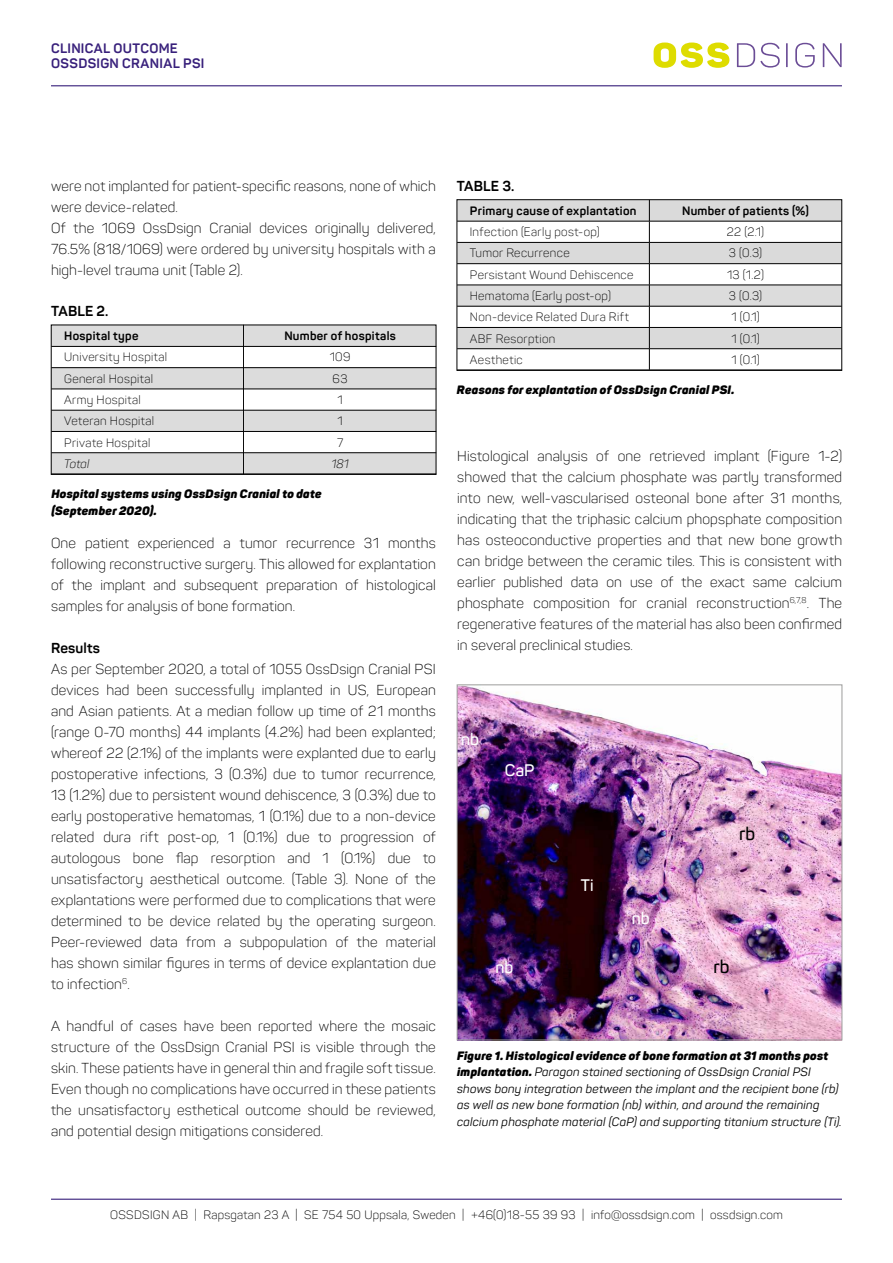
<style>
.page{position:relative;width:893px;height:1263px;background:#fff}
.page>*{position:absolute;margin:0;border:0;box-sizing:border-box;transform-origin:0 0}
.t1{font:600 18px "Panton";color:#000}
.t2{font:600 16.5px "Panton";color:#fff}
.t3{font:300 14.25px/21px "Panton";letter-spacing:.01em;color:#000;text-align:justify}
.t4{font:700 14.25px "Panton";letter-spacing:.015em;color:#000}
.t5{font:700 13.5px/15.8px "Panton";letter-spacing:.025em;color:#38207b}
.t6{font:300 12px "Panton";letter-spacing:.025em;color:#000}
.t7{font:italic 12px/16.5px "Panton";letter-spacing:.02em;color:#000}
.t8{font:italic 900 12px/16.5px "Panton";letter-spacing:.025em;color:#000}
.t9{font:700 12px "Panton";letter-spacing:.025em;color:#000}
.t10{font:italic 300 12px "Panton";letter-spacing:.01em;color:#000}
.s1{font-weight:900}
</style>
<div class="page">
<svg style="left:654px;top:43px;width:75px;height:25px"></svg>
<svg style="left:737px;top:43px;width:43px;height:25px"></svg>
<hr style="left:786px;top:43px;width:2px;height:24px;background:#6b4d96">
<svg style="left:795px;top:43px;width:20px;height:25px"></svg>
<svg style="left:823px;top:43px;width:19px;height:24px"></svg>
<hr style="left:51px;top:85px;width:791px;height:1px;background:#38207b">
<hr style="left:51px;top:1198px;width:791px;height:2px;background:#38207b">
<img style="left:459px;top:687px;width:381px;height:351px">
<div style="left:457px;top:685px;width:385px;height:355px;border:1px solid #9d9d9c"></div>
<svg style="left:459px;top:201px;width:381px;height:147px;fill:#dcdcdc"></svg>
<hr style="left:457px;top:242px;width:192px;height:1px;background:#000">
<hr style="left:649px;top:242px;width:193px;height:1px;background:#000">
<hr style="left:457px;top:263px;width:192px;height:1px;background:#000">
<hr style="left:649px;top:263px;width:193px;height:1px;background:#000">
<hr style="left:457px;top:285px;width:192px;height:1px;background:#000">
<hr style="left:649px;top:285px;width:193px;height:1px;background:#000">
<hr style="left:457px;top:327px;width:192px;height:1px;background:#000">
<hr style="left:649px;top:327px;width:193px;height:1px;background:#000">
<hr style="left:457px;top:348px;width:192px;height:1px;background:#000">
<hr style="left:649px;top:348px;width:193px;height:1px;background:#000">
<hr style="left:457px;top:221px;width:192px;height:1px;background:#000">
<hr style="left:649px;top:221px;width:193px;height:1px;background:#000">
<hr style="left:457px;top:306px;width:192px;height:1px;background:#000">
<hr style="left:649px;top:306px;width:193px;height:1px;background:#000">
<svg style="left:649px;top:201px;width:1px;height:168px"></svg>
<div style="left:457px;top:199px;width:385px;height:172px;border:1px solid #000"></div>
<div style="left:51px;top:453px;width:385px;height:21px;background:#dcdcdc"></div>
<div style="left:51px;top:410px;width:385px;height:21px;background:#dcdcdc"></div>
<div style="left:51px;top:368px;width:385px;height:21px;background:#dcdcdc"></div>
<div style="left:51px;top:325px;width:385px;height:21px;background:#dcdcdc"></div>
<hr style="left:51px;top:367px;width:193px;height:1px;background:#000">
<hr style="left:244px;top:367px;width:192px;height:1px;background:#000">
<hr style="left:51px;top:389px;width:193px;height:1px;background:#000">
<hr style="left:244px;top:389px;width:192px;height:1px;background:#000">
<hr style="left:51px;top:410px;width:193px;height:1px;background:#000">
<hr style="left:244px;top:410px;width:192px;height:1px;background:#000">
<hr style="left:51px;top:452px;width:193px;height:1px;background:#000">
<hr style="left:244px;top:452px;width:192px;height:1px;background:#000">
<hr style="left:51px;top:474px;width:193px;height:1px;background:#000">
<hr style="left:244px;top:474px;width:192px;height:1px;background:#000">
<hr style="left:51px;top:346px;width:193px;height:1px;background:#000">
<hr style="left:244px;top:346px;width:192px;height:1px;background:#000">
<hr style="left:51px;top:431px;width:193px;height:1px;background:#000">
<hr style="left:244px;top:431px;width:192px;height:1px;background:#000">
<hr style="left:243px;top:325px;width:1px;height:149px;background:#000">
<p class="t5" style="left:51px;top:40px;width:155px">CLINICAL OUTCOME<br>OSSDSIGN CRANIAL PSI</p>
<p class="t3" style="left:51px;top:175px;width:386px;text-align:left">were not implanted for patient-specific reasons, none of which were device-related.<br>Of the 1069 OssDsign Cranial devices originally delivered, 76.5% (818/1069) were ordered by university hospitals with a high-level trauma unit (Table 2).</p>
<p class="t4" style="left:51px;top:302px;width:59px">TABLE 2.</p>
<p class="t9" style="left:64px;top:328px;width:76px">Hospital type</p>
<p class="t9" style="left:284px;top:328px;width:113px">Number of hospitals</p>
<p class="t6" style="left:64px;top:350px;width:105px">University Hospital</p>
<p class="t6" style="left:330px;top:350px;width:22px">109</p>
<p class="t6" style="left:64px;top:371px;width:90px">General Hospital</p>
<p class="t6" style="left:333px;top:371px;width:16px">63</p>
<p class="t6" style="left:64px;top:392px;width:78px">Army Hospital</p>
<p class="t6" style="left:337px;top:392px;width:7px">1</p>
<p class="t6" style="left:64px;top:414px;width:92px">Veteran Hospital</p>
<p class="t6" style="left:337px;top:414px;width:7px">1</p>
<p class="t6" style="left:64px;top:435px;width:88px">Private Hospital</p>
<p class="t6" style="left:337px;top:435px;width:8px">7</p>
<p class="t10" style="left:64px;top:456px;width:27px">Total</p>
<p class="t10" style="left:331px;top:456px;width:19px">181</p>
<p class="t8" style="left:51px;top:485px;width:272px">Hospital systems using OssDsign Cranial to date (September 2020).</p>
<p class="t3" style="left:51px;top:532px;width:386px">One patient experienced a tumor recurrence 31 months following reconstructive surgery. This allowed for explantation of the implant and subsequent preparation of histological samples for analysis of bone formation.</p>
<p class="t4" style="left:51px;top:639px;width:51px">Results</p>
<p class="t3" style="left:51px;top:658px;width:386px">As per September 2020, a total of 1055 OssDsign Cranial PSI devices had been successfully implanted in US, European and Asian patients. At a median follow up time of 21 months (range 0-70 months) 44 implants (4.2%) had been explanted; whereof 22 (2.1%) of the implants were explanted due to early postoperative infections, 3 (0.3%) due to tumor recurrence, 13 (1.2%) due to persistent wound dehiscence, 3 (0.3%) due to early postoperative hematomas, 1 (0.1%) due to a non-device related dura rift post-op, 1 (0.1%) due to progression of autologous bone flap resorption and 1 (0.1%) due to unsatisfactory aesthetical outcome. (Table 3). None of the explantations were performed due to complications that were determined to be device related by the operating surgeon.<br>Peer-reviewed data from a subpopulation of the material has shown similar figures in terms of device explantation due to infection<sup>6</sup>.</p>
<p class="t3" style="left:51px;top:1015px;width:386px">A handful of cases have been reported where the mosaic structure of the OssDsign Cranial PSI is visible through the skin. These patients have in general thin and fragile soft tissue.<br>Even though no complications have occurred in these patients the unsatisfactory esthetical outcome should be reviewed, and potential design mitigations considered.</p>
<p class="t4" style="left:457px;top:177px;width:59px">TABLE 3.</p>
<p class="t9" style="left:470px;top:203px;width:168px">Primary cause of explantation</p>
<p class="t9" style="left:682px;top:203px;width:128px">Number of patients (%)</p>
<p class="t6" style="left:470px;top:225px;width:131px">Infection (Early post-op)</p>
<p class="t6" style="left:727px;top:225px;width:39px">22 (2.1)</p>
<p class="t6" style="left:470px;top:246px;width:101px">Tumor Recurrence</p>
<p class="t6" style="left:729px;top:246px;width:35px">3 (0.3)</p>
<p class="t6" style="left:470px;top:267px;width:165px">Persistant Wound Dehiscence</p>
<p class="t6" style="left:727px;top:267px;width:38px">13 (1.2)</p>
<p class="t6" style="left:470px;top:288px;width:142px">Hematoma (Early post-op)</p>
<p class="t6" style="left:729px;top:288px;width:35px">3 (0.3)</p>
<p class="t6" style="left:470px;top:310px;width:161px">Non-device Related Dura Rift</p>
<p class="t6" style="left:731px;top:310px;width:30px">1 (0.1)</p>
<p class="t6" style="left:470px;top:331px;width:87px">ABF Resorption</p>
<p class="t6" style="left:731px;top:331px;width:30px">1 (0.1)</p>
<p class="t6" style="left:470px;top:352px;width:54px">Aesthetic</p>
<p class="t6" style="left:731px;top:352px;width:30px">1 (0.1)</p>
<p class="t8" style="left:457px;top:381px;width:279px">Reasons for explantation of OssDsign Cranial PSI.</p>
<p class="t3" style="left:457px;top:445px;width:386px">Histological analysis of one retrieved implant (Figure 1-2) showed that the calcium phosphate was partly transformed into new, well-vascularised osteonal bone after 31 months, indicating that the triphasic calcium phopsphate composition has osteoconductive properties and that new bone growth can bridge between the ceramic tiles. This is consistent with earlier published data on use of the exact same calcium phosphate composition for cranial reconstruction<sup>6,7,8</sup>. The regenerative features of the material has also been confirmed in several preclinical studies.</p>
<p class="t2" style="left:461px;top:729px;width:19px">nb</p>
<p class="t2" style="left:505px;top:760px;width:31px">CaP</p>
<p class="t2" style="left:495px;top:957px;width:19px">nb</p>
<p class="t2" style="left:581px;top:875px;width:14px">Ti</p>
<p class="t2" style="left:632px;top:908px;width:19px">nb</p>
<p class="t1" style="left:739px;top:823px;width:18px">rb</p>
<p class="t1" style="left:713px;top:955px;width:18px">rb</p>
<p class="t7" style="left:457px;top:1047px;width:386px"><span class="s1">Figure 1. Histological evidence of bone formation at 31 months post implantation.</span> Paragon stained sectioning of OssDsign Cranial PSI shows bony integration between the implant and the recipient bone (rb) as well as new bone formation (nb) within, and around the remaining calcium phosphate material (CaP) and supporting titanium structure (Ti).</p>
<p class="t6" style="left:110px;top:1208px;width:674px">OSSDSIGN AB | Rapsgatan 23 A | SE 754 50 Uppsala, Sweden | +46(0)18-55 39 93 | info@ossdsign.com | ossdsign.com</p>
</div>
